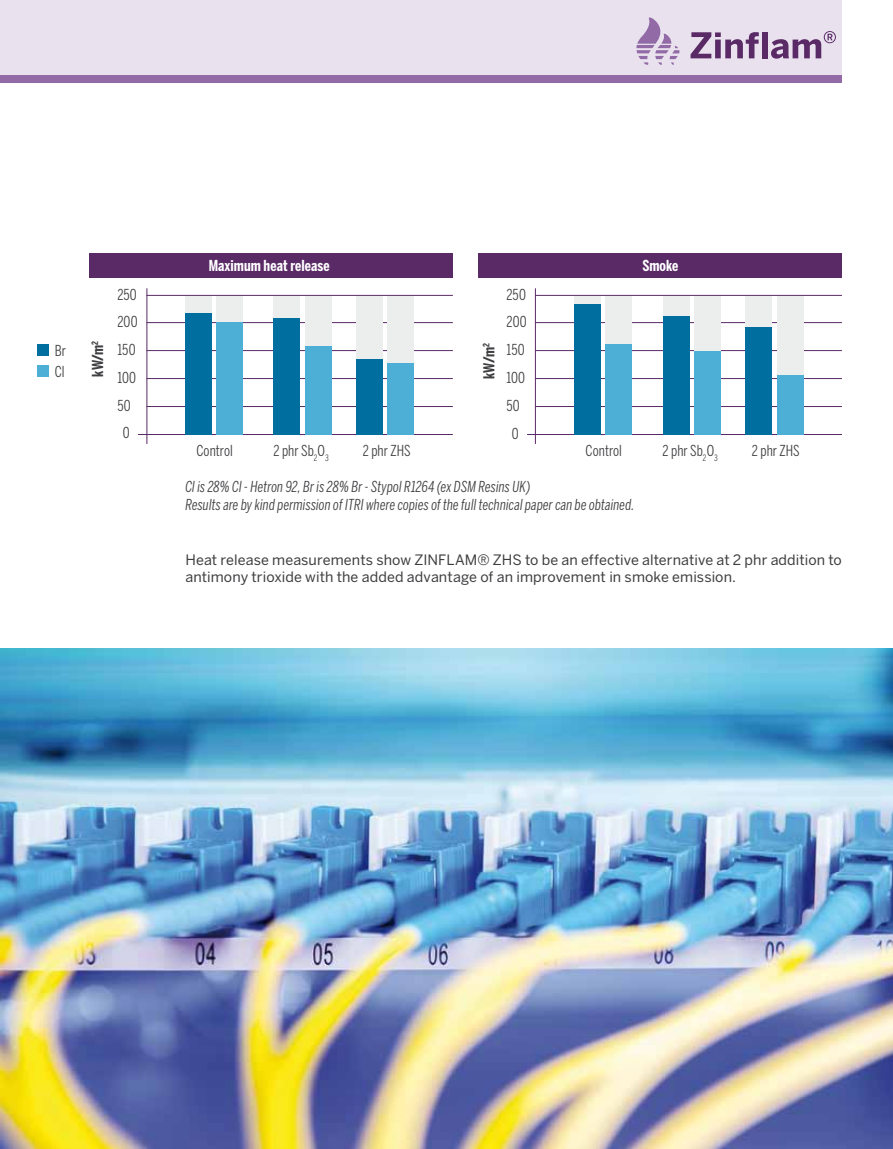
<style>
.page{position:relative;width:893px;height:1149px;background:#fff}
.page>*{position:absolute;margin:0;border:0;box-sizing:border-box;transform-origin:0 0}
.t1{font:italic 15px/18px "Benton Sans Comp";letter-spacing:.005em;color:#3e3d40}
.t2{font:15px/21.3px "Benton Sans Comp";letter-spacing:.005em;color:#3e3d40}
.t3{font:700 15px "Benton Sans Comp";letter-spacing:.005em;color:#fff}
.t4{font:700 15px "Benton Sans Comp";color:#3e3d40}
.t5{font:14.25px/17.2px "Benton Sans";letter-spacing:.005em;color:#3e3d40}
.t6{font:8.7px "Benton Sans Comp";color:#3e3d40}
</style>
<div class="page">
<div style="left:0;top:0;width:842px;height:77px;background:#e9e1ee"></div>
<div style="left:0;top:75px;width:842px;height:8px;background:#926aa6"></div>
<svg style="left:636px;top:17px;width:43px;height:48px"></svg>
<svg style="left:690px;top:32px;width:69px;height:26px"></svg>
<div style="left:762px;top:32px;width:5px;height:26px;background:#5a2a66"></div>
<svg style="left:771px;top:31px;width:65px;height:28px"></svg>
<hr style="left:535px;top:322px;width:307px;height:1px;background:#5a2a66">
<hr style="left:535px;top:295px;width:307px;height:1px;background:#5a2a66">
<hr style="left:535px;top:350px;width:307px;height:1px;background:#5a2a66">
<hr style="left:535px;top:378px;width:307px;height:1px;background:#5a2a66">
<hr style="left:535px;top:406px;width:307px;height:1px;background:#5a2a66">
<hr style="left:527px;top:434px;width:315px;height:1px;background:#5a2a66">
<hr style="left:535px;top:288px;width:1px;height:156px;background:#5a2a66">
<hr style="left:147px;top:322px;width:306px;height:1px;background:#5a2a66">
<hr style="left:147px;top:295px;width:306px;height:1px;background:#5a2a66">
<hr style="left:147px;top:350px;width:306px;height:1px;background:#5a2a66">
<hr style="left:147px;top:378px;width:306px;height:1px;background:#5a2a66">
<hr style="left:147px;top:406px;width:306px;height:1px;background:#5a2a66">
<hr style="left:138px;top:434px;width:315px;height:1px;background:#5a2a66">
<hr style="left:147px;top:288px;width:1px;height:156px;background:#5a2a66">
<div style="left:186px;top:296px;width:26px;height:138px;background:#eceded"></div>
<div style="left:575px;top:296px;width:26px;height:138px;background:#eceded"></div>
<div style="left:217px;top:296px;width:26px;height:138px;background:#eceded"></div>
<div style="left:606px;top:296px;width:26px;height:138px;background:#eceded"></div>
<div style="left:388px;top:296px;width:26px;height:138px;background:#eceded"></div>
<div style="left:777px;top:296px;width:26px;height:138px;background:#eceded"></div>
<div style="left:274px;top:296px;width:26px;height:138px;background:#eceded"></div>
<div style="left:663px;top:296px;width:26px;height:138px;background:#eceded"></div>
<div style="left:305px;top:296px;width:26px;height:138px;background:#eceded"></div>
<div style="left:694px;top:296px;width:27px;height:138px;background:#eceded"></div>
<div style="left:356px;top:296px;width:27px;height:138px;background:#eceded"></div>
<div style="left:745px;top:296px;width:27px;height:138px;background:#eceded"></div>
<div style="left:305px;top:346px;width:26px;height:88px;background:#4dafd5"></div>
<div style="left:694px;top:351px;width:27px;height:84px;background:#4dafd5"></div>
<div style="left:217px;top:322px;width:26px;height:113px;background:#4dafd5"></div>
<div style="left:606px;top:344px;width:26px;height:91px;background:#4dafd5"></div>
<div style="left:388px;top:363px;width:26px;height:72px;background:#4dafd5"></div>
<div style="left:777px;top:375px;width:26px;height:60px;background:#4dafd5"></div>
<div style="left:274px;top:318px;width:26px;height:116px;background:#006e9e"></div>
<div style="left:663px;top:316px;width:26px;height:118px;background:#006e9e"></div>
<div style="left:356px;top:359px;width:27px;height:76px;background:#006e9e"></div>
<div style="left:745px;top:327px;width:27px;height:108px;background:#006e9e"></div>
<div style="left:90px;top:253px;width:363px;height:25px;background:#5a2a66"></div>
<div style="left:479px;top:253px;width:363px;height:25px;background:#5a2a66"></div>
<div style="left:186px;top:313px;width:26px;height:122px;background:#006e9e"></div>
<div style="left:575px;top:304px;width:26px;height:131px;background:#006e9e"></div>
<div style="left:37px;top:344px;width:12px;height:12px;background:#006e9e"></div>
<div style="left:37px;top:365px;width:12px;height:12px;background:#4dafd5"></div>
<img style="left:0;top:648px;width:893px;height:500px">
<p class="t2" style="left:117px;top:284px;width:21px">250</p>
<p class="t2" style="left:117px;top:311px;width:22px">200</p>
<p class="t3" style="left:209px;top:256px;width:122px">Maximum heat release</p>
<p class="t3" style="left:642px;top:256px;width:38px">Smoke</p>
<p class="t2" style="left:506px;top:284px;width:21px">250</p>
<p class="t2" style="left:506px;top:311px;width:22px">200</p>
<p class="t2" style="left:55px;top:340px;width:13px">Br<br>Cl</p>
<p class="t4" style="left:89px;top:376px;width:37px;rotate:-90deg">kW/m<sup>2</sup></p>
<p class="t4" style="left:480px;top:378px;width:37px;rotate:-90deg">kW/m<sup>2</sup></p>
<p class="t2" style="left:117px;top:339px;width:20px">150</p>
<p class="t2" style="left:117px;top:366px;width:20px">100</p>
<p class="t2" style="left:506px;top:339px;width:20px">150</p>
<p class="t2" style="left:506px;top:366px;width:20px">100</p>
<p class="t2" style="left:117px;top:394px;width:15px">50</p>
<p class="t2" style="left:506px;top:394px;width:15px">50</p>
<p class="t2" style="left:123px;top:422px;width:8px">0</p>
<p class="t2" style="left:512px;top:422px;width:8px">0</p>
<p class="t2" style="left:196px;top:439px;width:38px">Control</p>
<p class="t2" style="left:273px;top:439px;width:42px">2 phr Sb</p>
<p class="t2" style="left:585px;top:439px;width:38px">Control</p>
<p class="t6" style="left:314px;top:452px;width:17px">2<sup>O</sup>3</p>
<p class="t2" style="left:662px;top:439px;width:57px">2 phr Sb<sub>2</sub>O<sub>3</sub></p>
<p class="t2" style="left:363px;top:439px;width:49px">2 phr ZHS</p>
<p class="t2" style="left:752px;top:439px;width:49px">2 phr ZHS</p>
<p class="t1" style="left:185px;top:477px;width:451px">Cl is 28% Cl - Hetron 92, Br is 28% Br - Stypol R1264 (ex DSM Resins UK)<br>Results are by kind permission of ITRI where copies of the full technical paper can be obtained.</p>
<p class="t5" style="left:185px;top:551px;width:658px">Heat release measurements show ZINFLAM® ZHS to be an effective alternative at 2 phr addition to antimony trioxide with the added advantage of an improvement in smoke emission.</p>
</div>
